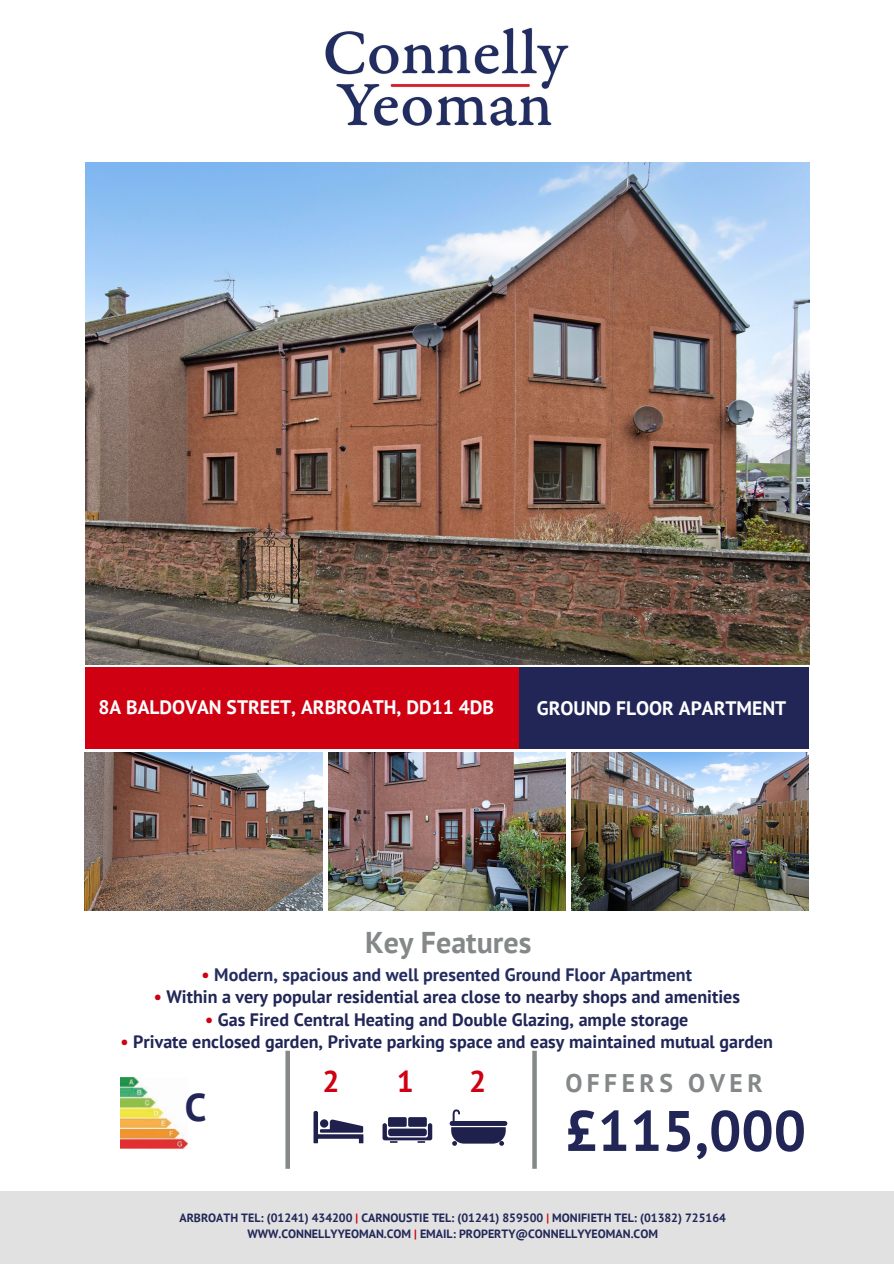
<style>
.page{position:relative;width:894px;height:1264px;background:#fff}
.page>*{position:absolute;margin:0;border:0;box-sizing:border-box;transform-origin:0 0}
.t1{font:700 57px "PT Sans";color:#212657}
.t2{font:700 38.7px "PT Sans";color:#212657}
.t3{font:700 30px "PT Sans";color:#858889}
.t4{font:700 30px "PT Sans";color:#ce0012}
.t5{font:700 25.5px "PT Sans";letter-spacing:.175em;color:#858889}
.t6{font:700 19.5px "PT Sans";color:#fff}
.t7{font:700 18px "PT Sans";color:#212657}
.t8{font:700 18px "PT Sans";color:#232d60}
.t9{font:700 12px "PT Sans";color:#212657}
.s1{color:#ce0012}
.s2{color:#cb0615}
.s3{color:#d10d09}
</style>
<div class="page">
<div style="left:0;top:1191px;width:893px;height:72px;background:#e1e1e1"></div>
<div style="left:85px;top:668px;width:434px;height:80px;background:#ce0012"></div>
<div style="left:519px;top:668px;width:289px;height:80px;background:#212657"></div>
<img style="left:121px;top:1077px;width:67px;height:71px">
<svg style="left:285px;top:1050px;width:251px;height:118px"></svg>
<img style="left:85px;top:162px;width:723px;height:502px">
<img style="left:85px;top:752px;width:237px;height:158px">
<img style="left:328px;top:752px;width:237px;height:158px">
<img style="left:571px;top:752px;width:237px;height:158px">
<img style="left:325px;top:27px;width:244px;height:100px">
<p class="t6" style="left:98px;top:693px;width:397px">8A BALDOVAN STREET, ARBROATH, DD11 4DB</p>
<p class="t6" style="left:536px;top:694px;width:251px">GROUND FLOOR APARTMENT</p>
<p class="t3" style="left:365px;top:922px;width:168px">Key Features</p>
<p class="t8" style="left:201px;top:962px;width:492px"><span class="s1">•</span> Modern, spacious and well presented Ground Floor Apartment</p>
<p class="t7" style="left:154px;top:984px;width:587px"><span class="s1">•</span> Within a very popular residential area close to nearby shops and amenities</p>
<p class="t7" style="left:205px;top:1007px;width:484px"><span class="s1">•</span> Gas Fired Central Heating and Double Glazing, ample storage</p>
<p class="t7" style="left:120px;top:1029px;width:653px"><span class="s2">•</span> Private enclosed garden, Private parking space and easy maintained mutual garden</p>
<p class="t4" style="left:322px;top:1061px;width:19px">2</p>
<h1 class="t4" style="left:396px;top:1061px;width:19px">1</h1>
<h4 class="t4" style="left:469px;top:1061px;width:19px">2</h4>
<p class="t5" style="left:565px;top:1066px;width:199px">OFFERS OVER</p>
<p class="t1" style="left:565px;top:1092px;width:242px">£115,000</p>
<p class="t2" style="left:185px;top:1081px;width:23px">C</p>
<p class="t9" style="left:179px;top:1209px;width:548px">ARBROATH TEL: (01241) 434200 <span class="s1">|</span> CARNOUSTIE TEL: (01241) 859500 <span class="s3">|</span> MONIFIETH TEL: (01382) 725164</p>
<p class="t9" style="left:247px;top:1225px;width:412px">WWW.CONNELLYYEOMAN.COM <span class="s1">|</span> EMAIL: PROPERTY@CONNELLYYEOMAN.COM</p>
</div>
